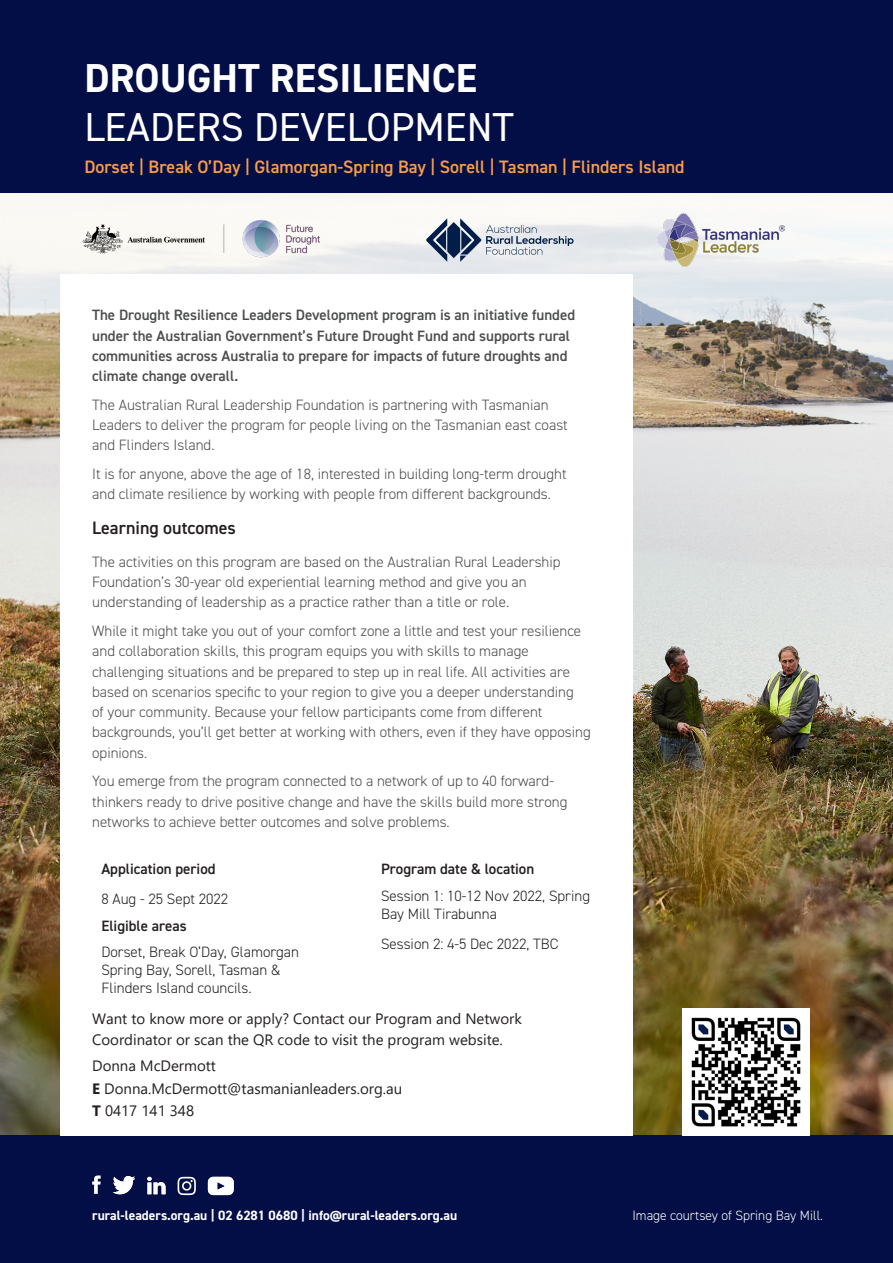
<style>
.page{position:relative;width:893px;height:1263px;background:#fff}
.page>*{position:absolute;margin:0;border:0;box-sizing:border-box;transform-origin:0 0}
.Heading_Level_1_and{font:40.5px "DIN2014";color:#fff}
.Heading_Level_1_and-2{font:700 40.5px "DIN2014";color:#fff}
.In-paragraph_heading{font:600 18px "DIN2014";color:#f89c46}
.Body{font:600 18px "DIN2014";color:#231f20}
.Paragraph_Style_1{font:300 15px/20.2px "DIN2014";color:#4b4c4d}
.Paragraph_Style_1-2{font:600 15px/20.2px "DIN2014";color:#4b4c4d}
.Body-2{font:15px/22.5px "Segoe UI";color:#231f20}
.Body-3{font:300 15px/18px "DIN2014";color:#231f20}
.Body-4{font:600 15px "DIN2014";color:#231f20}
.Paragraph_Style_1-3{font:700 13.5px "DIN2014";color:#fff}
.t1{font:300 13.5px "DIN2014";color:#fff}
.s1{font-weight:700}
</style>
<div class="page">
<div style="left:0;top:0;width:893px;height:242px;background:#030e46"></div>
<img style="left:0;top:193px;width:893px;height:942px">
<div style="left:0;top:1135px;width:893px;height:128px;background:#030e46"></div>
<div style="left:60px;top:274px;width:572px;height:861px;background:#fff"></div>
<svg style="left:426px;top:218px;width:148px;height:44px;background:#b4bcc7"></svg>
<svg style="left:92px;top:1175px;width:9px;height:19px"></svg>
<svg style="left:147px;top:1177px;width:19px;height:17px"></svg>
<svg style="left:178px;top:1177px;width:18px;height:18px"></svg>
<svg style="left:208px;top:1177px;width:26px;height:18px"></svg>
<svg style="left:113px;top:1176px;width:22px;height:18px"></svg>
<img style="left:657px;top:213px;width:127px;height:54px">
<img style="left:76px;top:208px;width:252px;height:59px">
<img style="left:683px;top:1008px;width:127px;height:127px">
<p class="Heading_Level_1_and-2" style="left:84px;top:51px;width:394px">DROUGHT RESILIENCE</p>
<p class="Heading_Level_1_and" style="left:84px;top:101px;width:431px">LEADERS DEVELOPMENT</p>
<p class="In-paragraph_heading" style="left:84px;top:155px;width:602px">Dorset | Break O’Day | Glamorgan-Spring Bay | Sorell | Tasman | Flinders Island</p>
<p class="Paragraph_Style_1-2" style="left:92px;top:305px;width:484px">The Drought Resilience Leaders Development program is an initiative funded under the Australian Government’s Future Drought Fund and supports rural communities across Australia to prepare for impacts of future droughts and climate change overall.</p>
<p class="Paragraph_Style_1" style="left:92px;top:395px;width:477px">The Australian Rural Leadership Foundation is partnering with Tasmanian<br>Leaders to deliver the program for people living on the Tasmanian east coast and Flinders Island.</p>
<p class="Paragraph_Style_1" style="left:92px;top:464px;width:476px">It is for anyone, above the age of 18, interested in building long-term drought and climate resilience by working with people from different backgrounds.</p>
<p class="Body" style="left:92px;top:516px;width:145px">Learning outcomes</p>
<p class="Paragraph_Style_1" style="left:92px;top:551px;width:470px">The activities on this program are based on the Australian Rural Leadership<br>Foundation’s 30-year old experiential learning method and give you an understanding of leadership as a practice rather than a title or role.</p>
<p class="Paragraph_Style_1" style="left:92px;top:621px;width:500px">While it might take you out of your comfort zone a little and test your resilience and collaboration skills, this program equips you with skills to manage challenging situations and be prepared to step up in real life. All activities are based on scenarios specific to your region to give you a deeper understanding<br>of your community. Because your fellow participants come from different backgrounds, you’ll get better at working with others, even if they have opposing opinions.</p>
<p class="Paragraph_Style_1" style="left:92px;top:771px;width:477px">You emerge from the program connected to a network of up to 40 forward&shy;thinkers ready to drive positive change and have the skills build more strong networks to achieve better outcomes and solve problems.</p>
<p class="Body-4" style="left:101px;top:859px;width:116px">Application period</p>
<p class="Body-3" style="left:101px;top:890px;width:128px">8 Aug - 25 Sept 2022</p>
<p class="Body-4" style="left:101px;top:915px;width:87px">Eligible areas</p>
<p class="Body-3" style="left:101px;top:943px;width:199px">Dorset, Break O’Day, Glamorgan<br>Spring Bay, Sorell, Tasman &amp;<br>Flinders Island councils.</p>
<p class="Body-4" style="left:381px;top:859px;width:155px">Program date &amp; location</p>
<p class="Body-3" style="left:381px;top:886px;width:210px">Session 1: 10-12 Nov 2022, Spring<br>Bay Mill Tirabunna</p>
<p class="Body-3" style="left:381px;top:934px;width:179px">Session 2: 4-5 Dec 2022, TBC</p>
<p class="Body-2" style="left:92px;top:1007px;width:431px;line-height:20.5px">Want to know more or apply? Contact our Program and Network<br>Coordinator or scan the QR code to visit the program website.</p>
<p class="Body-2" style="left:92px;top:1053px;width:312px">Donna McDermott<br><span class="s1">E</span> Donna.McDermott@tasmanianleaders.org.au<br><span class="s1">T</span> 0417 141 348</p>
<p class="Paragraph_Style_1-3" style="left:92px;top:1206px;width:367px">rural-leaders.org.au | 02 6281 0680 | info@rural-leaders.org.au</p>
<p class="t1" style="left:632px;top:1206px;width:192px">Image courtsey of Spring Bay Mill.</p>
</div>
